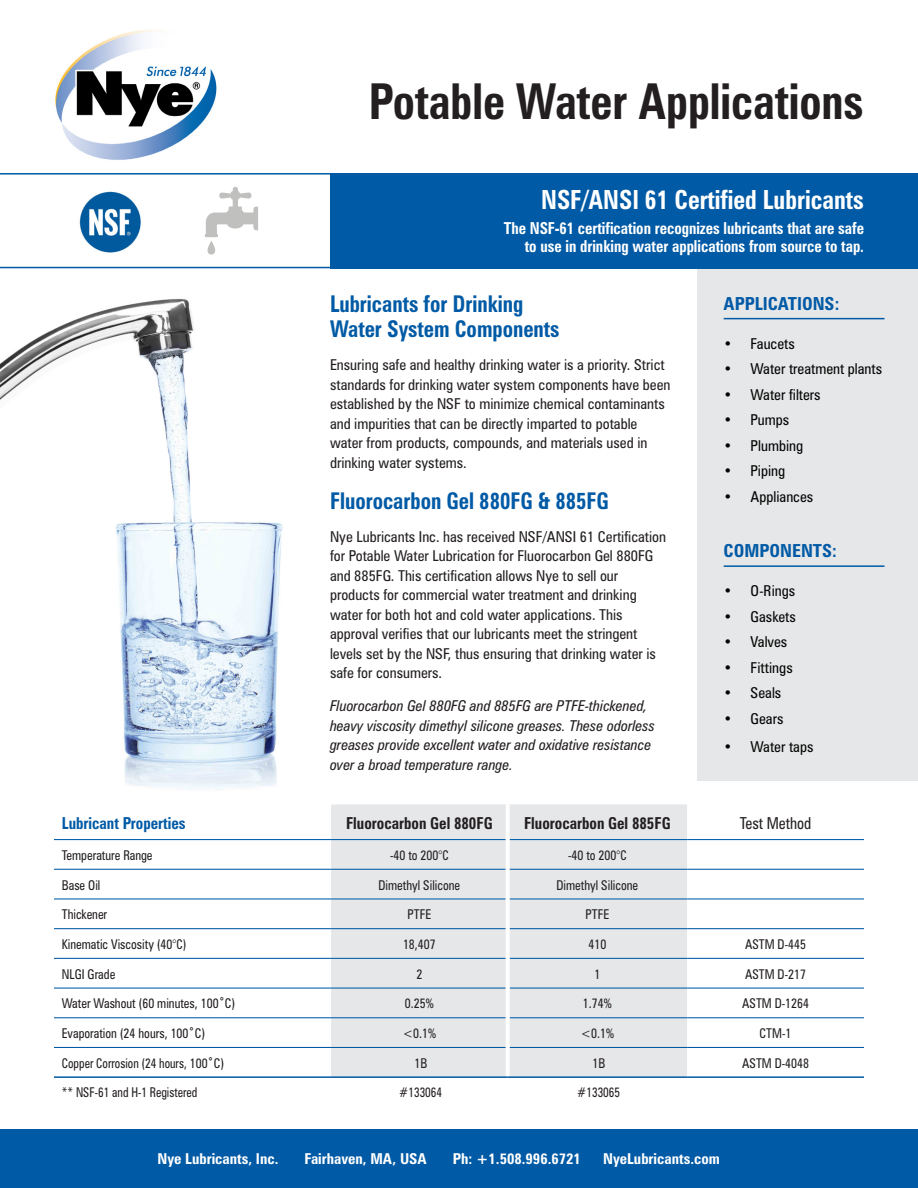
<style>
.page{position:relative;width:918px;height:1188px;background:#fff}
.page>*{position:absolute;margin:0;border:0;box-sizing:border-box;transform-origin:0 0}
.t1{font:700 condensed 49.5px "Zurich BT";color:#231f20;scale:.91 1}
.t2{font:700 condensed 26.4px "Zurich BT";color:#fff;scale:.91 1}
.t3{font:700 condensed 23.1px "Zurich BT";color:#015aa5;scale:.91 1}
.t4{font:700 condensed 18px "Zurich BT";color:#015aa5}
.t5{font:700 condensed 16.5px "Zurich BT";color:#fff;scale:.91 1}
.t6{font:700 condensed 16.5px "Zurich BT";color:#231f20;scale:.92 1}
.t7{font:700 condensed 16.5px "Zurich BT";color:#015aa5;scale:.92 1}
.t8{font:condensed 16.5px "Zurich BT";color:#231f20;scale:.92 1}
.t9{font:condensed 15px/19.5px "Zurich BT";color:#231f20}
.t10{font:italic condensed 15px/19.5px "Zurich BT";color:#231f20}
.t11{font:condensed 15px "Zurich BT";color:#040503}
.t12{font:700 condensed 15px "Zurich BT";color:#fff}
.t13{font:condensed 13.5px "Zurich BT";color:#231f20;scale:.92 1}
.t14{font:condensed 13.5px "Zurich BT";color:#231f20;scale:.87 1}
</style>
<div class="page">
<img style="left:0;top:298px;width:283px;height:492px">
<div style="left:698px;top:187px;width:220px;height:594px;background:#e6e7e9"></div>
<hr style="left:724px;top:318px;width:161px;height:1px;background:#015aa5">
<hr style="left:724px;top:565px;width:161px;height:2px;background:#015aa5">
<div style="left:331px;top:804px;width:356px;height:272px;background:#e6e7e9"></div>
<hr style="left:54px;top:839px;width:277px;height:1px;background:#015dab">
<hr style="left:331px;top:839px;width:175px;height:1px;background:#015dab">
<hr style="left:510px;top:839px;width:177px;height:1px;background:#015dab">
<hr style="left:687px;top:839px;width:177px;height:1px;background:#015dab">
<hr style="left:54px;top:869px;width:277px;height:1px;background:#015dab">
<hr style="left:331px;top:869px;width:175px;height:1px;background:#015dab">
<hr style="left:510px;top:869px;width:177px;height:1px;background:#015dab">
<hr style="left:687px;top:869px;width:177px;height:1px;background:#015dab">
<hr style="left:54px;top:898px;width:277px;height:2px;background:#015dab">
<hr style="left:331px;top:898px;width:175px;height:2px;background:#015dab">
<hr style="left:510px;top:898px;width:177px;height:2px;background:#015dab">
<hr style="left:687px;top:898px;width:177px;height:2px;background:#015dab">
<hr style="left:54px;top:928px;width:277px;height:1px;background:#015dab">
<hr style="left:331px;top:928px;width:175px;height:1px;background:#015dab">
<hr style="left:510px;top:928px;width:177px;height:1px;background:#015dab">
<hr style="left:687px;top:928px;width:177px;height:1px;background:#015dab">
<hr style="left:54px;top:958px;width:277px;height:1px;background:#015dab">
<hr style="left:331px;top:958px;width:175px;height:1px;background:#015dab">
<hr style="left:510px;top:958px;width:177px;height:1px;background:#015dab">
<hr style="left:687px;top:958px;width:177px;height:1px;background:#015dab">
<hr style="left:54px;top:988px;width:277px;height:1px;background:#015dab">
<hr style="left:331px;top:988px;width:175px;height:1px;background:#015dab">
<hr style="left:510px;top:988px;width:177px;height:1px;background:#015dab">
<hr style="left:687px;top:988px;width:177px;height:1px;background:#015dab">
<hr style="left:54px;top:1017px;width:277px;height:1px;background:#015dab">
<hr style="left:331px;top:1017px;width:175px;height:1px;background:#015dab">
<hr style="left:510px;top:1017px;width:177px;height:1px;background:#015dab">
<hr style="left:687px;top:1017px;width:177px;height:1px;background:#015dab">
<hr style="left:54px;top:1047px;width:277px;height:1px;background:#015aa5">
<hr style="left:331px;top:1047px;width:175px;height:1px;background:#015aa5">
<hr style="left:510px;top:1047px;width:177px;height:1px;background:#015aa5">
<hr style="left:687px;top:1047px;width:177px;height:1px;background:#015aa5">
<hr style="left:506px;top:804px;width:4px;height:36px;background:#fff">
<hr style="left:506px;top:840px;width:4px;height:29px;background:#fff">
<hr style="left:506px;top:869px;width:4px;height:30px;background:#fff">
<hr style="left:506px;top:899px;width:4px;height:30px;background:#fff">
<hr style="left:506px;top:929px;width:4px;height:29px;background:#fff">
<hr style="left:506px;top:958px;width:4px;height:30px;background:#fff">
<hr style="left:506px;top:988px;width:4px;height:30px;background:#fff">
<hr style="left:506px;top:1018px;width:4px;height:29px;background:#fff">
<hr style="left:506px;top:1047px;width:4px;height:29px;background:#fff">
<hr style="left:54px;top:1076px;width:277px;height:2px;background:#015aa5">
<hr style="left:331px;top:1076px;width:177px;height:2px;background:#015aa5">
<hr style="left:508px;top:1076px;width:179px;height:2px;background:#015aa5">
<hr style="left:687px;top:1076px;width:177px;height:2px;background:#015aa5">
<div style="left:0;top:1130px;width:918px;height:58px;background:#015aa5"></div>
<div style="left:330px;top:173px;width:588px;height:95px;background:#015aa5"></div>
<svg style="left:0;top:173px;width:330px;height:95px"></svg>
<img style="left:55px;top:30px;width:162px;height:130px">
<p class="t1" style="left:369px;top:72px;width:545px">Potable Water Applications</p>
<p class="t2" style="left:541px;top:183px;width:356px">NSF/ANSI 61 Certified Lubricants</p>
<p class="t5" style="left:504px;top:218px;width:397px">The NSF-61 certification recognizes lubricants that are safe</p>
<p class="t5" style="left:525px;top:236px;width:374px">to use in drinking water applications from source to tap.</p>
<p class="t3" style="left:330px;top:290px;width:214px">Lubricants for Drinking</p>
<p class="t3" style="left:330px;top:315px;width:254px">Water System Components</p>
<p class="t9" style="left:330px;top:355px;width:342px">Ensuring safe and healthy drinking water is a priority. Strict standards for drinking water system components have been established by the NSF to minimize chemical contaminants and impurities that can be directly imparted to potable water from products, compounds, and materials used in drinking water systems.</p>
<p class="t3" style="left:330px;top:486px;width:308px">Fluorocarbon Gel 880FG &amp; 885FG</p>
<p class="t9" style="left:330px;top:526px;width:338px">Nye Lubricants Inc. has received NSF/ANSI 61 Certification for Potable Water Lubrication for Fluorocarbon Gel 880FG and 885FG. This certification allows Nye to sell our products for commercial water treatment and drinking water for both hot and cold water applications. This approval verifies that our lubricants meet the stringent levels set by the NSF, thus ensuring that drinking water is safe for consumers.</p>
<p class="t10" style="left:330px;top:696px;width:326px">Fluorocarbon Gel 880FG and 885FG are PTFE-thickened, heavy viscosity dimethyl silicone greases. These odorless greases provide excellent water and oxidative resistance over a broad temperature range.</p>
<p class="t4" style="left:724px;top:293px;width:117px">APPLICATIONS:</p>
<p class="t11" style="left:724px;top:334px;width:73px">• Faucets</p>
<p class="t11" style="left:724px;top:360px;width:160px">• Water treatment plants</p>
<p class="t11" style="left:724px;top:385px;width:99px">• Water filters</p>
<p class="t11" style="left:724px;top:411px;width:67px">• Pumps</p>
<p class="t11" style="left:724px;top:436px;width:81px">• Plumbing</p>
<p class="t11" style="left:724px;top:462px;width:63px">• Piping</p>
<p class="t11" style="left:724px;top:487px;width:91px">• Appliances</p>
<p class="t4" style="left:724px;top:540px;width:115px">COMPONENTS:</p>
<p class="t11" style="left:724px;top:582px;width:73px">• O-Rings</p>
<p class="t11" style="left:724px;top:607px;width:74px">• Gaskets</p>
<p class="t11" style="left:724px;top:633px;width:65px">• Valves</p>
<p class="t11" style="left:724px;top:658px;width:71px">• Fittings</p>
<p class="t11" style="left:724px;top:684px;width:59px">• Seals</p>
<p class="t11" style="left:724px;top:709px;width:61px">• Gears</p>
<p class="t11" style="left:724px;top:738px;width:91px">• Water taps</p>
<p class="t7" style="left:62px;top:813px;width:136px">Lubricant Properties</p>
<p class="t6" style="left:346px;top:813px;width:161px">Fluorocarbon Gel 880FG</p>
<p class="t6" style="left:524px;top:813px;width:161px">Fluorocarbon Gel 885FG</p>
<p class="t8" style="left:740px;top:813px;width:79px">Test Method</p>
<p class="t13" style="left:62px;top:847px;width:100px">Temperature Range</p>
<p class="t13" style="left:390px;top:847px;width:65px">-40 to 200°C</p>
<p class="t13" style="left:568px;top:847px;width:65px">-40 to 200°C</p>
<p class="t13" style="left:62px;top:877px;width:43px">Base Oil</p>
<p class="t13" style="left:379px;top:877px;width:90px">Dimethyl Silicone</p>
<p class="t13" style="left:557px;top:877px;width:90px">Dimethyl Silicone</p>
<p class="t13" style="left:62px;top:906px;width:51px">Thickener</p>
<p class="t13" style="left:408px;top:906px;width:27px">PTFE</p>
<p class="t13" style="left:586px;top:906px;width:27px">PTFE</p>
<p class="t13" style="left:62px;top:936px;width:137px">Kinematic Viscosity (40°C)</p>
<p class="t13" style="left:403px;top:936px;width:37px">18,407</p>
<p class="t13" style="left:588px;top:936px;width:21px">410</p>
<p class="t13" style="left:745px;top:936px;width:68px">ASTM D-445</p>
<p class="t13" style="left:62px;top:966px;width:60px">NLGI Grade</p>
<p class="t13" style="left:416px;top:966px;width:8px">2</p>
<p class="t13" style="left:594px;top:966px;width:8px">1</p>
<p class="t13" style="left:745px;top:966px;width:68px">ASTM D-217</p>
<p class="t13" style="left:62px;top:995px;width:190px">Water Washout (60 minutes, 100˚C)</p>
<p class="t13" style="left:405px;top:995px;width:33px">0.25%</p>
<p class="t13" style="left:583px;top:995px;width:33px">1.74%</p>
<p class="t13" style="left:742px;top:995px;width:74px">ASTM D-1264</p>
<p class="t13" style="left:62px;top:1025px;width:157px">Evaporation (24 hours, 100˚C)</p>
<p class="t13" style="left:403px;top:1025px;width:38px">&lt;0.1%</p>
<p class="t13" style="left:581px;top:1025px;width:38px">&lt;0.1%</p>
<p class="t13" style="left:760px;top:1025px;width:36px">CTM-1</p>
<p class="t14" style="left:62px;top:1055px;width:188px">Copper Corrosion (24 hours, 100˚C)</p>
<p class="t13" style="left:414px;top:1055px;width:15px">1B</p>
<p class="t13" style="left:592px;top:1055px;width:15px">1B</p>
<p class="t13" style="left:742px;top:1055px;width:74px">ASTM D-4048</p>
<p class="t14" style="left:62px;top:1084px;width:157px">** NSF-61 and H-1 Registered</p>
<p class="t14" style="left:399px;top:1084px;width:51px">#133064</p>
<p class="t14" style="left:577px;top:1084px;width:51px">#133065</p>
<p class="t12" style="left:158px;top:1150px;width:122px">Nye Lubricants, Inc.</p>
<p class="t12" style="left:304px;top:1150px;width:124px">Fairhaven, MA, USA</p>
<p class="t12" style="left:453px;top:1150px;width:130px">Ph: +1.508.996.6721</p>
<p class="t12" style="left:603px;top:1150px;width:118px">NyeLubricants.com</p>
</div>
